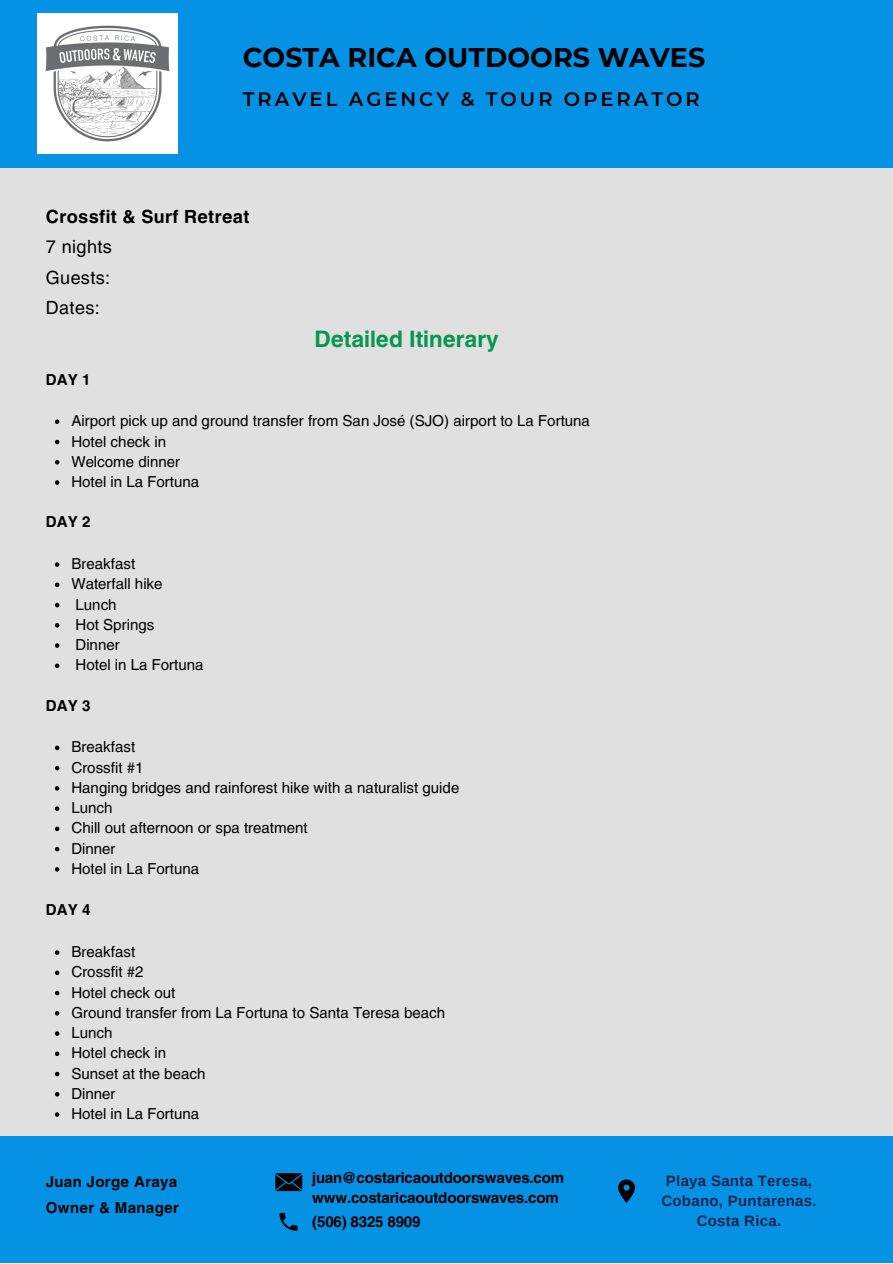
<style>
.page{position:relative;width:893px;height:1264px;background:#fff}
.page>*{position:absolute;margin:0;border:0;box-sizing:border-box;transform-origin:0 0}
.t1{font:700 27px "Montserrat";color:#000}
.t2{font:700 22.5px "Helios";color:#079651}
.t3{font:600 19.5px "Montserrat";letter-spacing:.155em;color:#000}
.t4{font:700 18px "Helios";letter-spacing:.02em;color:#000}
.t5{font:18px "Helios";letter-spacing:.02em;color:#000}
.t6{font:15px "Helios";color:#000}
.t7{font:700 15px "Helios";letter-spacing:-.015em;color:#000}
.t8{font:700 15px/20.2px "Arimo";letter-spacing:.02em;color:#10254e;text-align:center}
.t9{font:700 15px "Helios";letter-spacing:.02em;color:#000}
</style>
<div class="page">
<div style="left:0;top:0;width:892px;height:1262px;background:#e0e0e0"></div>
<div style="left:0;top:1136px;width:892px;height:126px;background:#0692e4"></div>
<div style="left:0;top:0;width:892px;height:168px;background:#0692e4"></div>
<svg style="left:279px;top:1212px;width:18px;height:18px"></svg>
<svg style="left:275px;top:1173px;width:27px;height:18px"></svg>
<svg style="left:618px;top:1179px;width:17px;height:23px"></svg>
<img style="left:37px;top:13px;width:141px;height:141px">
<svg style="left:55px;top:419px;width:4px;height:5px"></svg>
<svg style="left:55px;top:440px;width:4px;height:4px"></svg>
<svg style="left:55px;top:460px;width:4px;height:4px"></svg>
<svg style="left:55px;top:480px;width:4px;height:5px"></svg>
<svg style="left:55px;top:562px;width:4px;height:5px"></svg>
<svg style="left:55px;top:582px;width:4px;height:5px"></svg>
<svg style="left:55px;top:603px;width:4px;height:4px"></svg>
<svg style="left:55px;top:623px;width:4px;height:4px"></svg>
<svg style="left:55px;top:643px;width:4px;height:5px"></svg>
<svg style="left:55px;top:663px;width:4px;height:5px"></svg>
<svg style="left:55px;top:745px;width:4px;height:5px"></svg>
<svg style="left:55px;top:766px;width:4px;height:4px"></svg>
<svg style="left:55px;top:786px;width:4px;height:4px"></svg>
<svg style="left:55px;top:806px;width:4px;height:4px"></svg>
<svg style="left:55px;top:826px;width:4px;height:5px"></svg>
<svg style="left:55px;top:846px;width:4px;height:5px"></svg>
<svg style="left:55px;top:867px;width:4px;height:4px"></svg>
<svg style="left:55px;top:950px;width:4px;height:4px"></svg>
<svg style="left:55px;top:970px;width:4px;height:5px"></svg>
<svg style="left:55px;top:990px;width:4px;height:5px"></svg>
<svg style="left:55px;top:1011px;width:4px;height:4px"></svg>
<svg style="left:55px;top:1031px;width:4px;height:4px"></svg>
<svg style="left:55px;top:1051px;width:4px;height:5px"></svg>
<svg style="left:55px;top:1071px;width:4px;height:5px"></svg>
<svg style="left:55px;top:1092px;width:4px;height:4px"></svg>
<svg style="left:55px;top:1112px;width:4px;height:4px"></svg>
<p class="t1" style="left:243px;top:41px;width:464px">COSTA RICA OUTDOORS WAVES</p>
<p class="t3" style="left:243px;top:88px;width:458px">TRAVEL AGENCY &amp; TOUR OPERATOR</p>
<p class="t4" style="left:46px;top:205px;width:205px">Crossfit &amp; Surf Retreat</p>
<p class="t5" style="left:46px;top:235px;width:68px">7 nights</p>
<p class="t5" style="left:46px;top:266px;width:66px">Guests:</p>
<p class="t5" style="left:46px;top:296px;width:55px">Dates:</p>
<p class="t7" style="left:46px;top:370px;width:46px">DAY 1</p>
<p class="t2" style="left:314px;top:325px;width:186px">Detailed Itinerary</p>
<p class="t6" style="left:71px;top:411px;width:520px">Airport pick up and ground transfer from San José (SJO) airport to La Fortuna</p>
<p class="t6" style="left:71px;top:431px;width:96px">Hotel check in</p>
<p class="t6" style="left:71px;top:452px;width:110px">Welcome dinner</p>
<p class="t6" style="left:71px;top:472px;width:129px">Hotel in La Fortuna</p>
<p class="t7" style="left:46px;top:512px;width:46px">DAY 2</p>
<p class="t6" style="left:71px;top:554px;width:65px">Breakfast</p>
<p class="t6" style="left:71px;top:574px;width:93px">Waterfall hike</p>
<p class="t6" style="left:76px;top:594px;width:43px">Lunch</p>
<p class="t6" style="left:76px;top:615px;width:80px">Hot Springs</p>
<p class="t6" style="left:76px;top:635px;width:46px">Dinner</p>
<p class="t6" style="left:76px;top:655px;width:129px">Hotel in La Fortuna</p>
<p class="t7" style="left:46px;top:696px;width:46px">DAY 3</p>
<p class="t6" style="left:71px;top:737px;width:65px">Breakfast</p>
<p class="t6" style="left:71px;top:757px;width:74px">Crossfit #1</p>
<p class="t6" style="left:71px;top:778px;width:389px">Hanging bridges and rainforest hike with a naturalist guide</p>
<p class="t6" style="left:71px;top:798px;width:43px">Lunch</p>
<p class="t6" style="left:71px;top:818px;width:238px">Chill out afternoon or spa treatment</p>
<p class="t6" style="left:71px;top:838px;width:46px">Dinner</p>
<p class="t6" style="left:71px;top:859px;width:129px">Hotel in La Fortuna</p>
<p class="t7" style="left:46px;top:900px;width:46px">DAY 4</p>
<p class="t6" style="left:71px;top:942px;width:65px">Breakfast</p>
<p class="t6" style="left:71px;top:962px;width:74px">Crossfit #2</p>
<p class="t6" style="left:71px;top:982px;width:105px">Hotel check out</p>
<p class="t6" style="left:71px;top:1002px;width:375px">Ground transfer from La Fortuna to Santa Teresa beach</p>
<p class="t6" style="left:71px;top:1023px;width:43px">Lunch</p>
<p class="t6" style="left:71px;top:1043px;width:96px">Hotel check in</p>
<p class="t6" style="left:71px;top:1063px;width:136px">Sunset at the beach</p>
<p class="t6" style="left:71px;top:1083px;width:46px">Dinner</p>
<p class="t6" style="left:71px;top:1104px;width:129px">Hotel in La Fortuna</p>
<p class="t9" style="left:46px;top:1172px;width:133px">Juan Jorge Araya</p>
<p class="t9" style="left:46px;top:1198px;width:135px">Owner &amp; Manager</p>
<p class="t7" style="left:312px;top:1167px;width:253px">juan@costaricaoutdoorswaves.com</p>
<p class="t7" style="left:312px;top:1188px;width:248px">www.costaricaoutdoorswaves.com</p>
<p class="t7" style="left:312px;top:1211px;width:110px">(506) 8325 8909</p>
<p class="t8" style="left:661px;top:1170px;width:157px">Playa Santa Teresa,<br>Cobano, Puntarenas.</p>
<p class="t8" style="left:696px;top:1210px;width:86px">Costa Rica.</p>
</div>
